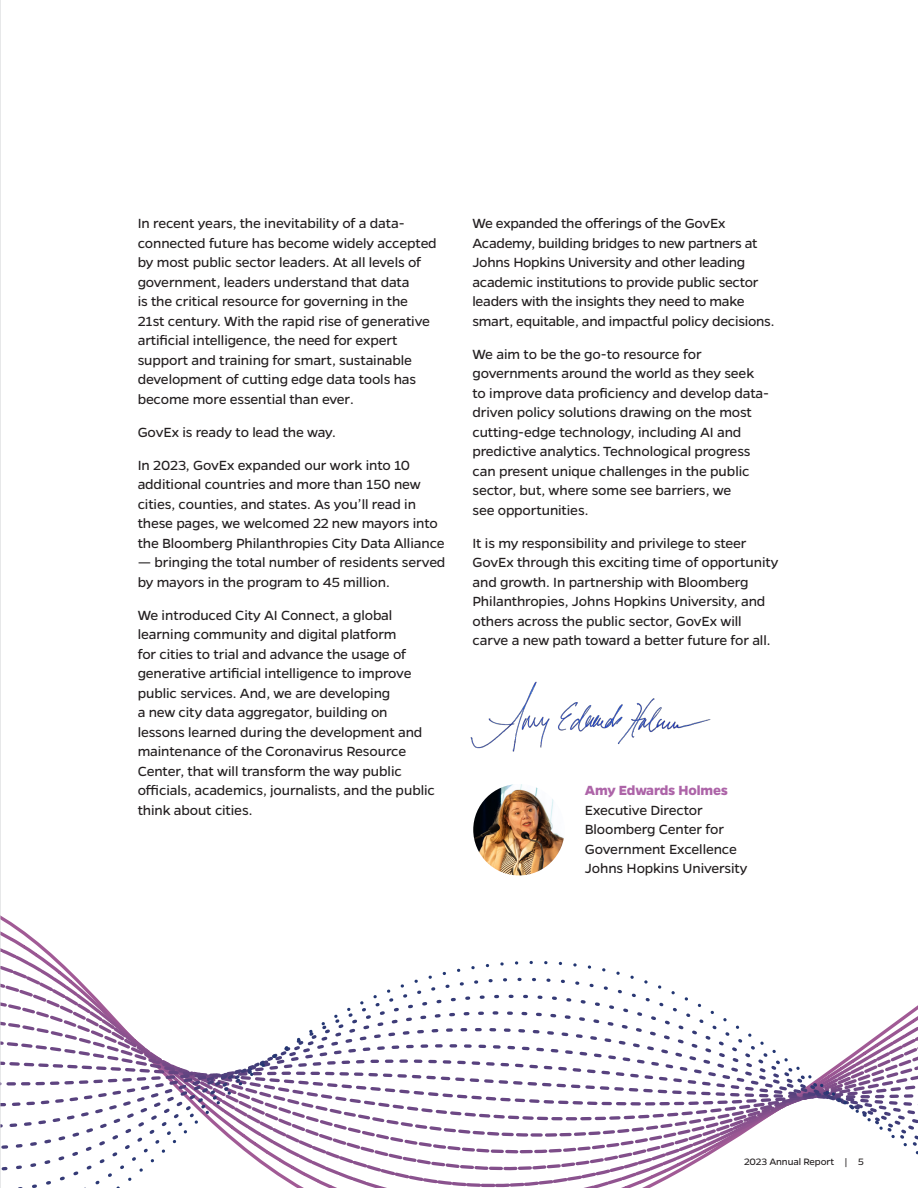
<style>
.page{position:relative;width:918px;height:1188px;background:#fff}
.page>*{position:absolute;margin:0;border:0;box-sizing:border-box;transform-origin:0 0}
.Body{font:15px/19.5px "Gentona";letter-spacing:-.01em;color:#231f20}
.Body-2{font:700 15px "Gentona";letter-spacing:-.01em;color:#ad64a8}
.t1{font:10.5px "Gentona";letter-spacing:-.01em;color:#231f20}
</style>
<div class="page">
<img style="left:470px;top:681px;width:241px;height:71px">
<svg style="left:1px;top:799px;width:917px;height:389px"></svg>
<hr style="left:0;top:0;width:1px;height:1188px;background:#d1d2d4">
<p class="Body" style="left:138px;top:214px;width:301px">In recent years, the inevitability of a data&shy;connected future has become widely accepted by most public sector leaders. At all levels of government, leaders understand that data<br>is the critical resource for governing in the 21st century. With the rapid rise of generative artificial intelligence, the need for expert support and training for smart, sustainable development of cutting edge data tools has become more essential than ever.</p>
<p class="Body" style="left:138px;top:422px;width:200px">GovEx is ready to lead the way.</p>
<p class="Body" style="left:138px;top:455px;width:309px">In 2023, GovEx expanded our work into 10 additional countries and more than 150 new cities, counties, and states. As you’ll read in these pages, we welcomed 22 new mayors into the Bloomberg Philanthropies City Data Alliance</p>
<p class="Body" style="left:138px;top:553px;width:309px">— bringing the total number of residents served by mayors in the program to 45 million.</p>
<p class="Body" style="left:138px;top:605px;width:299px">We introduced City AI Connect, a global learning community and digital platform<br>for cities to trial and advance the usage of generative artificial intelligence to improve public services. And, we are developing<br>a new city data aggregator, building on lessons learned during the development and maintenance of the Coronavirus Resource Center, that will transform the way public officials, academics, journalists, and the public think about cities.</p>
<p class="Body" style="left:472px;top:214px;width:303px">We expanded the offerings of the GovEx Academy, building bridges to new partners at Johns Hopkins University and other leading academic institutions to provide public sector leaders with the insights they need to make smart, equitable, and impactful policy decisions.</p>
<p class="Body" style="left:472px;top:344px;width:298px">We aim to be the go-to resource for governments around the world as they seek to improve data proficiency and develop data&shy;driven policy solutions drawing on the most cutting-edge technology, including AI and predictive analytics. Technological progress can present unique challenges in the public sector, but, where some see barriers, we<br>see opportunities.</p>
<p class="Body" style="left:472px;top:533px;width:307px">It is my responsibility and privilege to steer GovEx through this exciting time of opportunity and growth. In partnership with Bloomberg Philanthropies, Johns Hopkins University, and others across the public sector, GovEx will carve a new path toward a better future for all.</p>
<p class="Body-2" style="left:585px;top:782px;width:144px">Amy Edwards Holmes</p>
<p class="Body" style="left:585px;top:800px;width:119px">Executive Director</p>
<p class="Body" style="left:585px;top:820px;width:154px">Bloomberg Center for<br>Government Excellence</p>
<p class="Body" style="left:585px;top:859px;width:164px">Johns Hopkins University</p>
<p class="t1" style="left:744px;top:1156px;width:121px">2023 Annual Report | 5</p>
</div>
